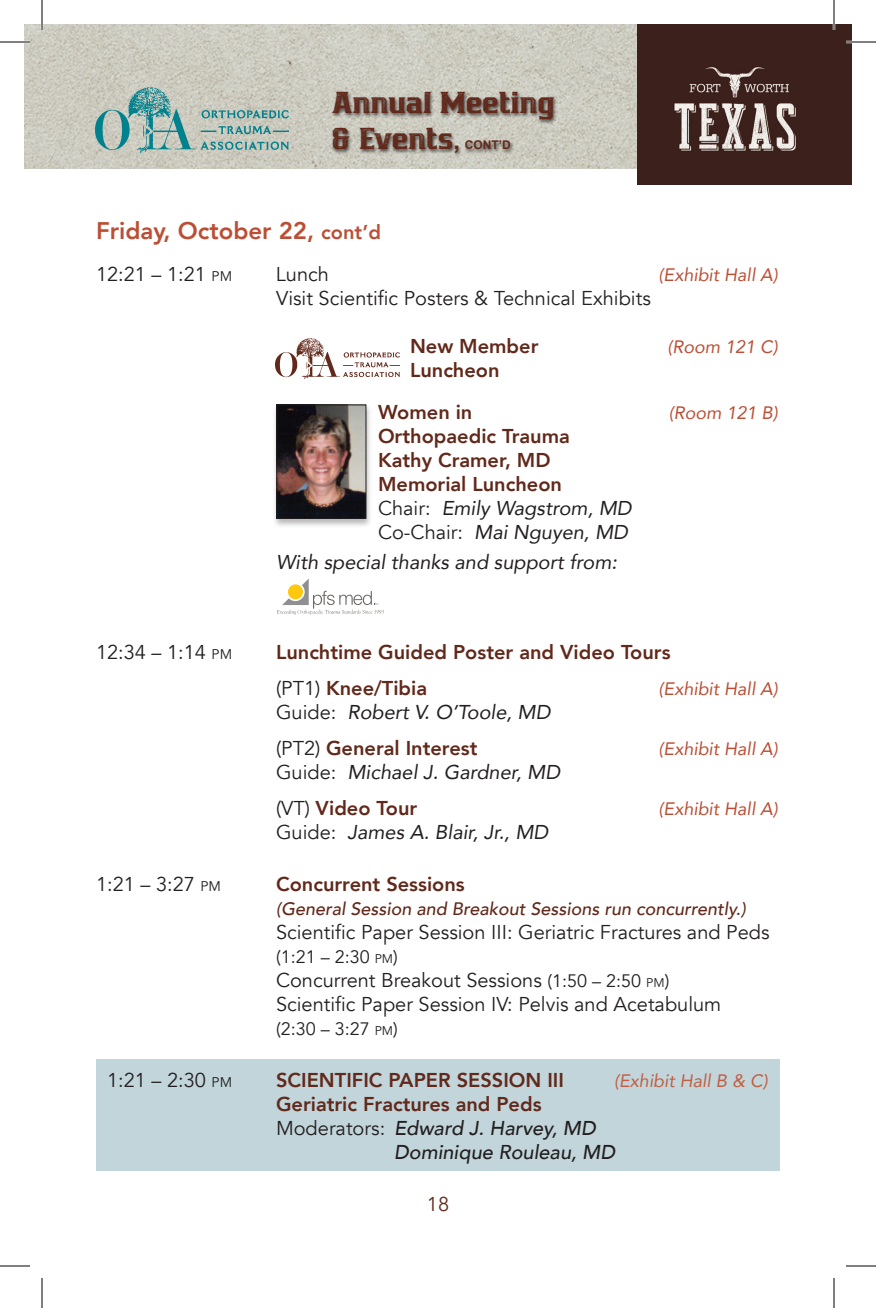
<style>
.page{position:relative;width:876px;height:1308px;background:#fff}
.page>*{position:absolute;margin:0;border:0;box-sizing:border-box;transform-origin:0 0}
.t1{font:32px "Bronzier Rusty";letter-spacing:.01em;color:#62291b;scale:1.1 1}
.t2{font:800 24px "Avenir";color:#bb4e34}
.Default{font:20px "Avenir";color:#231f20}
.Default-2{font:800 20px "Avenir";color:#62291b}
.t3{font:italic 20px "Avenir";color:#231f20}
.t4{font:italic 500 20px "Avenir";color:#231f20}
.t5{font:20px "Avenir";color:#62291b}
.t6{font:italic 18px "Avenir";color:#bb4e34}
.t7{font:italic 500 18px "Avenir";color:#62291b}
.t8{font:18px "Avenir";color:#231f20}
.Default-3{font:italic 18px "Avenir";color:#c15e42}
.s1{font-family:"Arial";font-weight:700;font-size:24px}
.s2{font-family:"Arial";font-weight:700;font-size:12px}
.s3{font-size:20px}
.s4{font-size:14px}
.s5{font-style:normal}
.s6{font-weight:400;color:#231f20}
.s7{font-size:12.6px}
.s8{font-size:18px}
.s9{font-weight:400;font-style:normal}
</style>
<div class="page">
<img style="left:24px;top:24px;width:613px;height:144px">
<div style="left:331px;top:91px;width:227px;height:67px;background:#231f20;opacity:.75"></div>
<img style="left:95px;top:88px;width:194px;height:64px">
<div style="left:637px;top:24px;width:215px;height:160px;background:#3b201b"></div>
<img style="left:674px;top:67px;width:122px;height:84px">
<div style="left:96px;top:1059px;width:684px;height:112px;background:#c1d5db"></div>
<div style="left:272px;top:404px;width:100px;height:124px;background:#231f20;opacity:.32"></div>
<img style="left:279px;top:407px;width:85px;height:109px">
<div style="left:277px;top:405px;width:89px;height:113px;border:1px solid #231f20"></div>
<img style="left:275px;top:339px;width:125px;height:40px">
<svg style="left:277px;top:578px;width:107px;height:37px"></svg>
<hr style="left:0;top:41px;width:30px;height:2px;background:#fff">
<hr style="left:846px;top:41px;width:30px;height:2px;background:#fff">
<hr style="left:41px;top:0;width:2px;height:30px;background:#fff">
<hr style="left:833px;top:0;width:2px;height:30px;background:#fff">
<hr style="left:0;top:42px;width:30px;height:1px;background:#000">
<hr style="left:846px;top:42px;width:30px;height:1px;background:#000">
<hr style="left:0;top:1266px;width:30px;height:1px;background:#000">
<hr style="left:846px;top:1266px;width:30px;height:1px;background:#000">
<hr style="left:42px;top:0;width:1px;height:30px;background:#000">
<hr style="left:42px;top:1278px;width:1px;height:30px;background:#000">
<hr style="left:834px;top:0;width:1px;height:30px;background:#000">
<hr style="left:834px;top:1278px;width:1px;height:30px;background:#000">
<p class="t1" style="left:332px;top:86px;width:203px">Annual Meeting</p>
<p class="t1" style="left:332px;top:122px;width:164px">&amp; Events<span class="s1">,</span> <span class="s2">CONT’D</span></p>
<p class="t2" style="left:96px;top:212px;width:286px">Friday, October 22, <span class="s3">cont’d</span></p>
<p class="Default" style="left:96px;top:262px;width:138px">12:21 – 1:21 <span class="s4">PM</span></p>
<p class="Default" style="left:276px;top:262px;width:54px">Lunch</p>
<p class="t6" style="left:659px;top:263px;width:121px">(Exhibit Hall A)</p>
<p class="Default" style="left:276px;top:286px;width:376px">Visit Scientific Posters &amp; Technical Exhibits</p>
<p class="Default-2" style="left:410px;top:330px;width:130px">New Member</p>
<p class="t6" style="left:668px;top:335px;width:112px">(Room 121 C)</p>
<p class="Default-2" style="left:410px;top:354px;width:91px">Luncheon</p>
<p class="Default-2" style="left:378px;top:396px;width:96px">Women in</p>
<p class="t6" style="left:669px;top:401px;width:111px">(Room 121 B)</p>
<p class="Default-2" style="left:378px;top:420px;width:193px">Orthopaedic Trauma</p>
<p class="Default-2" style="left:378px;top:444px;width:174px">Kathy Cramer, MD</p>
<p class="Default-2" style="left:378px;top:468px;width:186px">Memorial Luncheon</p>
<p class="t3" style="left:378px;top:496px;width:255px"><span class="s5">Chair:</span> Emily Wagstrom, MD</p>
<p class="t3" style="left:378px;top:520px;width:252px"><span class="s5">Co-Chair:</span> Mai Nguyen, MD</p>
<p class="t3" style="left:276px;top:550px;width:342px">With special thanks and support from:</p>
<p class="Default" style="left:96px;top:640px;width:138px">12:34 – 1:14 <span class="s4">PM</span></p>
<p class="Default-2" style="left:276px;top:636px;width:396px">Lunchtime Guided Poster and Video Tours</p>
<p class="Default-2" style="left:276px;top:672px;width:153px"><span class="s6">(PT1)</span> Knee/Tibia</p>
<p class="t6" style="left:659px;top:677px;width:121px">(Exhibit Hall A)</p>
<p class="t3" style="left:276px;top:700px;width:276px"><span class="s5">Guide:</span> Robert V. O’Toole, MD</p>
<p class="Default-2" style="left:276px;top:732px;width:203px"><span class="s6">(PT2)</span> General Interest</p>
<p class="t6" style="left:659px;top:737px;width:121px">(Exhibit Hall A)</p>
<p class="t3" style="left:276px;top:760px;width:286px"><span class="s5">Guide:</span> Michael J. Gardner, MD</p>
<p class="Default-2" style="left:276px;top:792px;width:143px"><span class="s6">(VT)</span> Video Tour</p>
<p class="t6" style="left:659px;top:797px;width:121px">(Exhibit Hall A)</p>
<p class="t3" style="left:276px;top:820px;width:274px"><span class="s5">Guide:</span> James A. Blair, Jr., MD</p>
<p class="Default" style="left:96px;top:872px;width:127px">1:21 – 3:27 <span class="s4">PM</span></p>
<p class="Default-2" style="left:276px;top:868px;width:190px">Concurrent Sessions</p>
<p class="t7" style="left:276px;top:898px;width:471px">(General Session and Breakout Sessions run concurrently.)</p>
<p class="Default" style="left:276px;top:920px;width:495px">Scientific Paper Session III: Geriatric Fractures and Peds</p>
<p class="t8" style="left:276px;top:946px;width:123px">(1:21 – 2:30 <span class="s7">PM</span>)</p>
<p class="Default" style="left:276px;top:968px;width:395px">Concurrent Breakout Sessions <span class="s8">(1:50 – 2:50</span> <span class="s7">PM</span><span class="s8">)</span></p>
<p class="Default" style="left:276px;top:992px;width:447px">Scientific Paper Session IV: Pelvis and Acetabulum</p>
<p class="t8" style="left:276px;top:1018px;width:123px">(2:30 – 3:27 <span class="s7">PM</span>)</p>
<p class="Default" style="left:107px;top:1068px;width:127px">1:21 – 2:30 <span class="s4">PM</span></p>
<p class="Default-2" style="left:276px;top:1064px;width:290px">SCIENTIFIC PAPER SESSION III</p>
<p class="Default-3" style="left:614px;top:1069px;width:155px">(Exhibit Hall B &amp; C)</p>
<p class="Default-2" style="left:276px;top:1088px;width:267px">Geriatric Fractures and Peds</p>
<p class="t4" style="left:276px;top:1116px;width:321px"><span class="s9">Moderators:</span> Edward J. Harvey, MD</p>
<p class="t4" style="left:394px;top:1140px;width:223px">Dominique Rouleau, MD</p>
<p class="t5" style="left:427px;top:1193px;width:24px">18</p>
</div>
